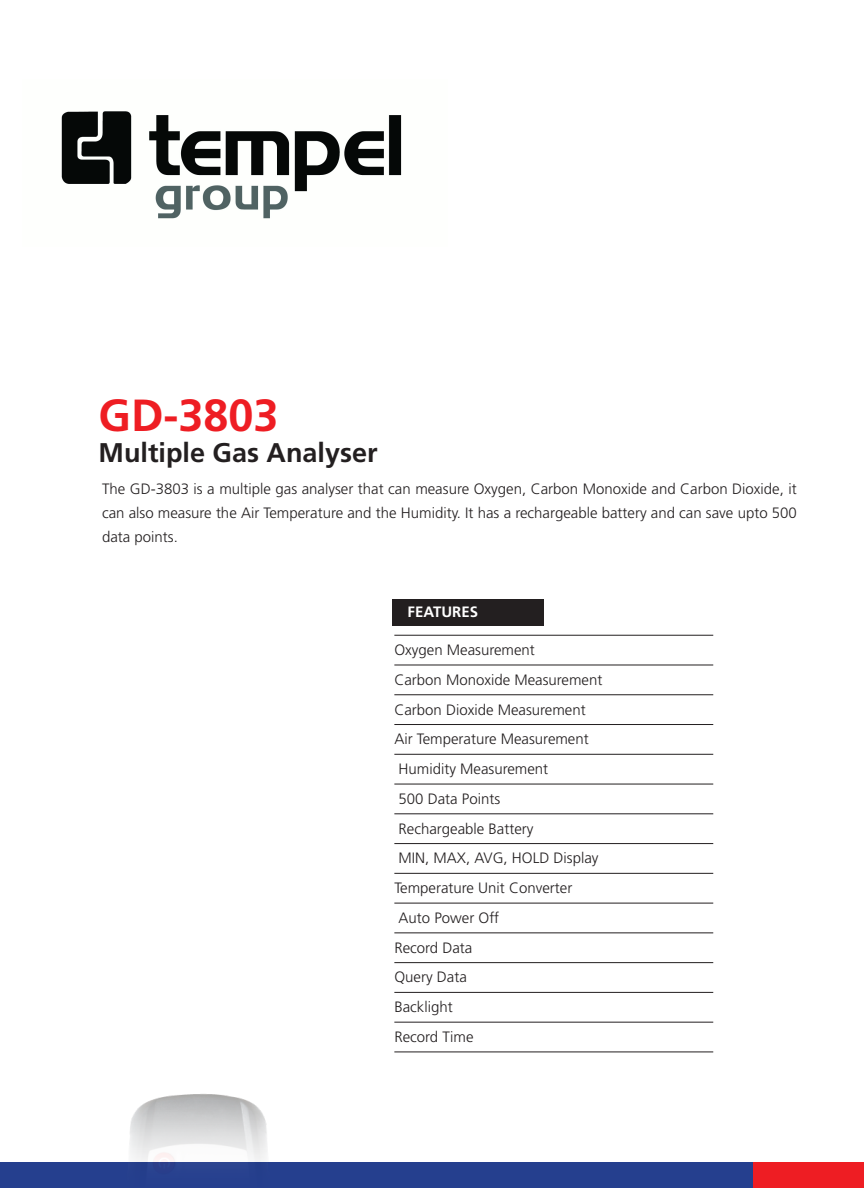
<style>
.page{position:relative;width:864px;height:1188px;background:#fff}
.page>*{position:absolute;margin:0;border:0;box-sizing:border-box;transform-origin:0 0}
.t1{font:700 45px "Frutiger";color:#ee1d23}
.t2{font:700 27px "Frutiger";color:#231f20}
.t3{font:300 15px/29.7px "Frutiger";color:#231f20;text-align:justify}
.t4{font:700 15px "Frutiger";color:#fff}
</style>
<div class="page">
<div style="left:0;top:1162px;width:864px;height:26px;background:#253f8e"></div>
<div style="left:753px;top:1162px;width:111px;height:26px;background:#ee1d23"></div>
<hr style="left:394px;top:635px;width:319px;height:1px;background:#231f20">
<hr style="left:394px;top:665px;width:319px;height:1px;background:#231f20">
<hr style="left:394px;top:695px;width:319px;height:1px;background:#231f20">
<hr style="left:394px;top:724px;width:319px;height:1px;background:#231f20">
<hr style="left:394px;top:754px;width:319px;height:1px;background:#231f20">
<hr style="left:394px;top:784px;width:319px;height:1px;background:#231f20">
<hr style="left:394px;top:814px;width:319px;height:1px;background:#231f20">
<hr style="left:394px;top:843px;width:319px;height:1px;background:#231f20">
<hr style="left:394px;top:873px;width:319px;height:1px;background:#231f20">
<hr style="left:394px;top:903px;width:319px;height:1px;background:#231f20">
<hr style="left:394px;top:933px;width:319px;height:1px;background:#231f20">
<hr style="left:394px;top:962px;width:319px;height:1px;background:#231f20">
<hr style="left:394px;top:992px;width:319px;height:1px;background:#231f20">
<hr style="left:394px;top:1022px;width:319px;height:1px;background:#231f20">
<hr style="left:394px;top:1052px;width:319px;height:1px;background:#231f20">
<div style="left:393px;top:599px;width:151px;height:27px;background:#231f20"></div>
<img style="left:129px;top:1094px;width:138px;height:68px">
<img style="left:61px;top:111px;width:341px;height:108px">
<h1 class="t1" style="left:99px;top:389px;width:182px">GD-3803</h1>
<h2 class="t2" style="left:99px;top:437px;width:281px">Multiple Gas Analyser</h2>
<p class="t3" style="left:102px;top:477px;width:696px;line-height:24px">The GD-3803 is a multiple gas analyser that can measure Oxygen, Carbon Monoxide and Carbon Dioxide, it can also measure the Air Temperature and the Humidity. It has a rechargeable battery and can save upto 500 data points.</p>
<p class="t4" style="left:408px;top:603px;width:72px">FEATURES</p>
<p class="t3" style="left:394px;top:635px;width:210px;text-align:left">Oxygen Measurement<br>Carbon Monoxide Measurement<br>Carbon Dioxide Measurement<br>Air Temperature Measurement<br>Humidity Measurement<br>500 Data Points<br>Rechargeable Battery<br>MIN, MAX, AVG, HOLD Display<br>Temperature Unit Converter<br>Auto Power Off<br>Record Data<br>Query Data<br>Backlight<br>Record Time</p>
</div>
